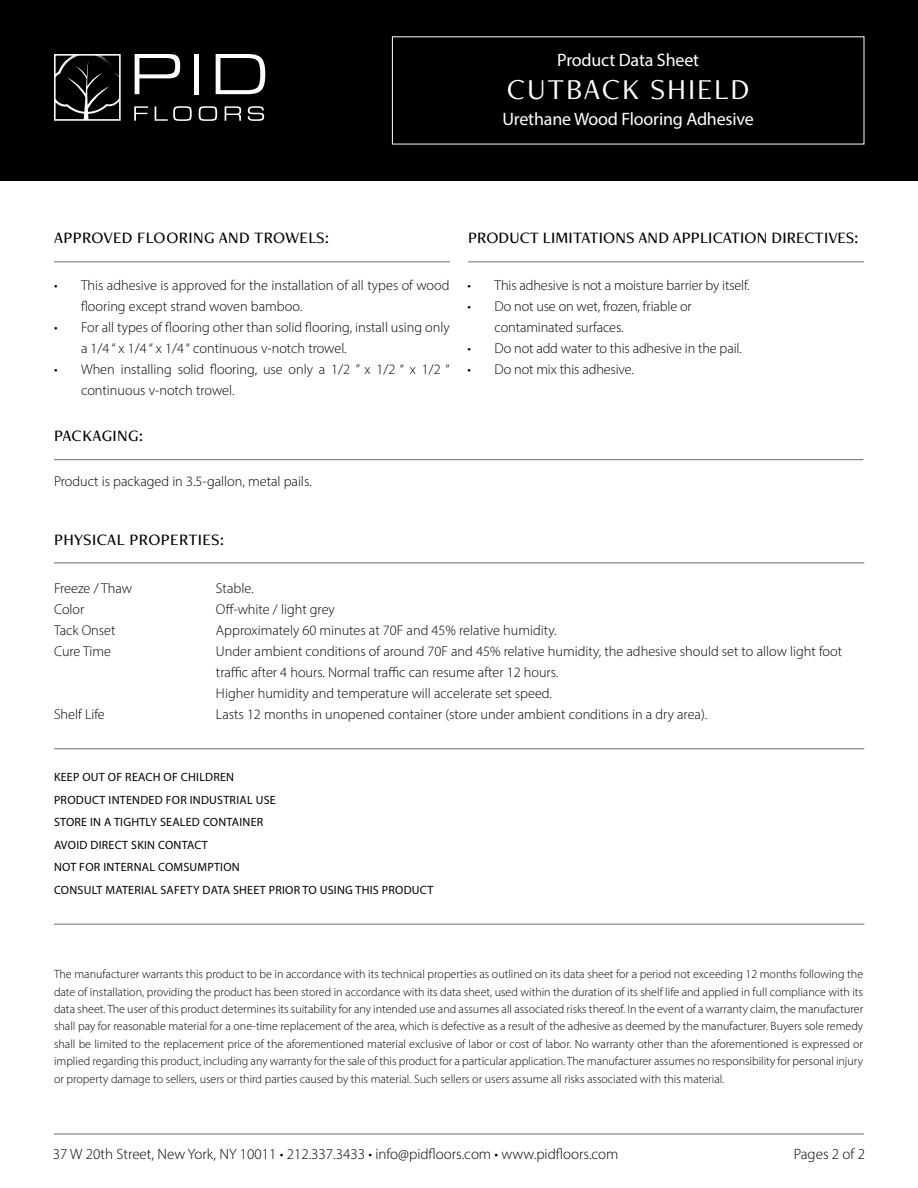
<style>
.page{position:relative;width:918px;height:1188px;background:#fff}
.page>*{position:absolute;margin:0;border:0;box-sizing:border-box;transform-origin:0 0}
.t1{font:30px "Freight Neo Pro";letter-spacing:.06em;color:#fff}
.t2{font:18px "Myriad Pro";letter-spacing:-.01em;color:#fff}
.t3{font:500 16.5px "Freight Neo Pro";letter-spacing:.01em;color:#000}
.t4{font:300 15px "Myriad Pro";color:#000}
.t5{font:300 14.25px/21px "Myriad Pro";color:#000}
.t6{font:300 12px/17.4px "Myriad Pro";color:#000;text-align:justify}
.t7{font:12px "Myriad Pro";letter-spacing:.02em;color:#000}
</style>
<div class="page">
<hr style="left:54px;top:1134px;width:810px;height:1px;background:#6d6e71">
<div style="left:0;top:0;width:918px;height:181px;background:#000"></div>
<svg style="left:135px;top:54px;width:45px;height:40px"></svg>
<div style="left:194px;top:54px;width:5px;height:40px;background:#fff"></div>
<svg style="left:216px;top:54px;width:49px;height:40px"></svg>
<svg style="left:134px;top:106px;width:14px;height:15px"></svg>
<svg style="left:155px;top:106px;width:37px;height:15px"></svg>
<svg style="left:199px;top:106px;width:18px;height:15px"></svg>
<svg style="left:225px;top:106px;width:16px;height:15px"></svg>
<svg style="left:248px;top:106px;width:16px;height:15px"></svg>
<svg style="left:54px;top:54px;width:67px;height:67px"></svg>
<hr style="left:54px;top:261px;width:396px;height:1px;background:#6d6e71">
<hr style="left:54px;top:459px;width:809px;height:1px;background:#6d6e71">
<hr style="left:54px;top:562px;width:810px;height:1px;background:#6d6e71">
<hr style="left:54px;top:748px;width:810px;height:1px;background:#6d6e71">
<hr style="left:54px;top:924px;width:810px;height:1px;background:#6d6e71">
<hr style="left:468px;top:261px;width:396px;height:1px;background:#6d6e71">
<p class="t2" style="left:557px;top:49px;width:143px">Product Data Sheet</p>
<p class="t1" style="left:507px;top:69px;width:244px">CUTBACK SHIELD</p>
<p class="t2" style="left:502px;top:108px;width:253px">Urethane Wood Flooring Adhesive</p>
<p class="t3" style="left:54px;top:226px;width:277px">APPROVED FLOORING AND TROWELS:</p>
<p class="t5" style="left:81px;top:275px;width:370px;text-indent:-27px">• This adhesive is approved for the installation of all types of wood flooring except strand woven bamboo.</p>
<p class="t5" style="left:81px;top:317px;width:370px;text-indent:-27px">• For all types of flooring other than solid flooring, install using only a 1/4 “ x 1/4 “ x 1/4 “ continuous v-notch trowel.</p>
<p class="t5" style="left:81px;top:359px;width:370px;text-indent:-27px">• When installing solid flooring, use only a 1/2 ” x 1/2 “ x 1/2 “ continuous v-notch trowel.</p>
<p class="t3" style="left:54px;top:424px;width:91px">PACKAGING:</p>
<p class="t5" style="left:54px;top:470px;width:259px">Product is packaged in 3.5-gallon, metal pails.</p>
<p class="t3" style="left:54px;top:529px;width:171px">PHYSICAL PROPERTIES:</p>
<p class="t3" style="left:468px;top:226px;width:392px">PRODUCT LIMITATIONS AND APPLICATION DIRECTIVES:</p>
<p class="t5" style="left:468px;top:275px;width:284px">• This adhesive is not a moisture barrier by itself.</p>
<p class="t5" style="left:495px;top:296px;width:199px;text-indent:-27px">• Do not use on wet, frozen, friable or contaminated surfaces.</p>
<p class="t5" style="left:468px;top:338px;width:276px">• Do not add water to this adhesive in the pail.</p>
<p class="t5" style="left:468px;top:359px;width:168px">• Do not mix this adhesive.</p>
<p class="t5" style="left:54px;top:578px;width:80px">Freeze / Thaw</p>
<p class="t5" style="left:216px;top:578px;width:39px">Stable.</p>
<p class="t5" style="left:54px;top:599px;width:32px">Color</p>
<p class="t5" style="left:216px;top:599px;width:120px">Off-white / light grey</p>
<p class="t5" style="left:54px;top:620px;width:63px">Tack Onset</p>
<p class="t5" style="left:216px;top:620px;width:342px">Approximately 60 minutes at 70F and 45% relative humidity.</p>
<p class="t5" style="left:54px;top:641px;width:59px">Cure Time</p>
<p class="t5" style="left:216px;top:641px;width:628px">Under ambient conditions of around 70F and 45% relative humidity, the adhesive should set to allow light foot traffic after 4 hours. Normal traffic can resume after 12 hours.</p>
<p class="t5" style="left:216px;top:683px;width:338px">Higher humidity and temperature will accelerate set speed.</p>
<p class="t5" style="left:54px;top:704px;width:52px">Shelf Life</p>
<p class="t5" style="left:216px;top:704px;width:493px">Lasts 12 months in unopened container (store under ambient conditions in a dry area).</p>
<p class="t7" style="left:54px;top:770px;width:182px">KEEP OUT OF REACH OF CHILDREN</p>
<p class="t7" style="left:54px;top:793px;width:223px">PRODUCT INTENDED FOR INDUSTRIAL USE</p>
<p class="t7" style="left:54px;top:815px;width:211px">STORE IN A TIGHTLY SEALED CONTAINER</p>
<p class="t7" style="left:54px;top:838px;width:155px">AVOID DIRECT SKIN CONTACT</p>
<p class="t7" style="left:54px;top:860px;width:187px">NOT FOR INTERNAL COMSUMPTION</p>
<p class="t7" style="left:54px;top:883px;width:381px">CONSULT MATERIAL SAFETY DATA SHEET PRIOR TO USING THIS PRODUCT</p>
<p class="t6" style="left:54px;top:965px;width:811px">The manufacturer warrants this product to be in accordance with its technical properties as outlined on its data sheet for a period not exceeding 12 months following the date of installation, providing the product has been stored in accordance with its data sheet, used within the duration of its shelf life and applied in full compliance with its data sheet. The user of this product determines its suitability for any intended use and assumes all associated risks thereof. In the event of a warranty claim, the manufacturer shall pay for reasonable material for a one-time replacement of the area, which is defective as a result of the adhesive as deemed by the manufacturer. Buyers sole remedy shall be limited to the replacement price of the aforementioned material exclusive of labor or cost of labor. No warranty other than the aforementioned is expressed or implied regarding this product, including any warranty for the sale of this product for a particular application. The manufacturer assumes no responsibility for personal injury or property damage to sellers, users or third parties caused by this material. Such sellers or users assume all risks associated with this material.</p>
<p class="t4" style="left:53px;top:1145px;width:567px">37 W 20th Street, New York, NY 10011 • 212.337.3433 • info@pidfloors.com • www.pidfloors.com</p>
<p class="t4" style="left:794px;top:1145px;width:73px">Pages 2 of 2</p>
</div>
